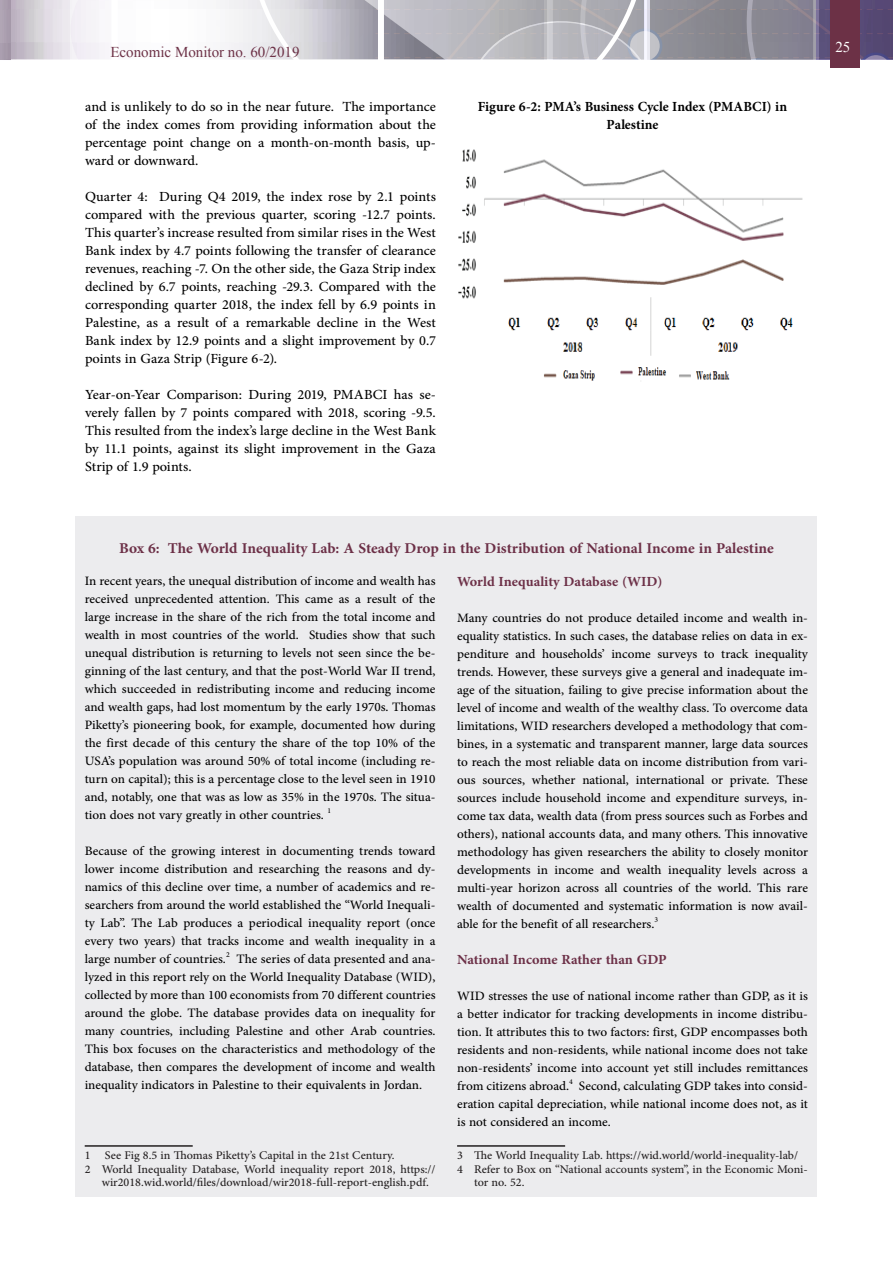
<style>
.page{position:relative;width:893px;height:1263px;background:#fff}
.page>*{position:absolute;margin:0;border:0;box-sizing:border-box;transform-origin:0 0}
.t1{font:700 21px "Adobe Arabic";color:#6c3047}
.t2{font:19.5px/18px "Adobe Arabic";color:#000}
.t3{font:700 19.5px "Adobe Arabic";color:#6c3047}
.t4{font:700 19.5px/18px "Adobe Arabic";color:#000;text-align:center;scale:.96 1}
.t5{font:18px/18px "Adobe Arabic";color:#000}
.t6{font:16.5px "Adobe Arabic";color:#231f20}
.t7{font:15px "Times New Roman";color:#6d3247}
.t8{font:15px "Times New Roman";color:#fff}
.t9{font:10.5px "Adobe Arabic";color:#000}
.s1{font-size:18px}
</style>
<div class="page">
<svg style="left:0;top:0;width:893px;height:60px"></svg>
<div style="left:830px;top:0;width:30px;height:68px;background:#6c3146"></div>
<div style="left:75px;top:517px;width:742px;height:680px;background:#ececee"></div>
<hr style="left:85px;top:1145px;width:108px;height:2px;background:#231f20">
<hr style="left:457px;top:1145px;width:108px;height:2px;background:#231f20">
<img style="left:458px;top:149px;width:345px;height:232px">
<p class="t7" style="left:110px;top:42px;width:191px">Economic Monitor no. 60/2019</p>
<p class="t2" style="left:85px;top:95px;width:352px">and is unlikely doto so in the near future. The importance of the index comes from providing information about the</p>
<p class="t2" style="left:85px;top:149px;width:115px">ward or downward.</p>
<p class="t2" style="left:85px;top:131px;width:352px">percentage point change on a month-on-month basis, up-</p>
<p class="t2" style="left:159px;top:185px;width:278px">During 4Q 2019, the index rose by 2.1 points</p>
<p class="t2" style="left:85px;top:185px;width:352px">Quarter 4:<br>compared with the previous quarter, scoring -12.7 points.<br>This quarters’ increase resulted from similar rises in the West Bank index by 4.7 points following the transfer of clearance revenues, reaching -7. On the other side, the Gaza Strip index declined by 6.7 points, reaching -29.3. Compared with the corresponding quarter 2018, the index fell by 6.9 points in Palestine, aas result aof remarkable decline in the West Bank index by 12.9 points and a slight improvement by 0.7 points in Gaza Strip (Figure 6-2 .(</p>
<p class="t2" style="left:85px;top:374px;width:352px;line-height:36px">Year-on-Year Comparison: During 2019, PMABCI has -s e<br>This resulted from the indexs’ large decline in the West Bank</p>
<p class="t2" style="left:85px;top:437px;width:352px">by 11.1 points, against its slight improvement in the Gaza<br>Strip of 1.9 points.</p>
<p class="t2" style="left:85px;top:401px;width:352px">verely fallen by 7 points compared with 2018, scoring -9.5.</p>
<p class="t4" style="left:478px;top:95px;width:324px">Figure 6-2: PMAs’ Business Cycle Index (PMABCI) in<br>Palestine</p>
<p class="t1" style="left:119px;top:533px;width:656px">Box 6: The World Inequality Lab A: Steady Drop in the Distribution of National Income in Palestine</p>
<p class="t3" style="left:457px;top:568px;width:207px">World Inequality Database (WID(</p>
<p class="t5" style="left:85px;top:570px;width:352px;text-align:right">In recent years, the unequal distribution of income and wealth has received unprecedented attention. This came aas result of the large increase in the share of the rich from the total income and Studies show that such</p>
<p class="t5" style="left:457px;top:607px;width:352px">Many countries do not produce detailed income and wealth in-</p>
<p class="t5" style="left:85px;top:615px;width:352px;line-height:36px">wealth in most countries of the world.<br>ginning of the last century, and that the post-World War II trend,</p>
<p class="t5" style="left:457px;top:625px;width:352px">equality statistics In. such cases, the database relies on data in ex-</p>
<p class="t5" style="left:85px;top:633px;width:352px;line-height:36px">unequal distribution is returning to levels not seen since the be&shy;which succeeded in redistributing income and reducing income</p>
<p class="t5" style="left:85px;top:696px;width:352px;text-align:justify">and wealth gaps, had lost momentum by the early 1970 .s Thomas Pikettys’ pioneering book, for example, documented how during the first decade of this century the share of the top 10% of the</p>
<p class="t5" style="left:85px;top:768px;width:352px">turn on capital); this ais percentage close to the level seen in 1910</p>
<p class="t5" style="left:457px;top:643px;width:352px">penditure and households’ income surveys to track inequality</p>
<p class="t5" style="left:457px;top:652px;width:352px;line-height:36px;text-align:justify">trends. However, these surveys give a general and inadequate im&shy;level of income and wealth of the wealthy class To. overcome data bines in, a systematic and transparent manner, large data sources</p>
<p class="t5" style="left:457px;top:679px;width:352px">age of the situation, failing to give precise information about the</p>
<p class="t5" style="left:457px;top:715px;width:352px">limitations, WID researchers developed a methodology that com-</p>
<p class="t5" style="left:85px;top:750px;width:352px">USAs’ population was around 50% of total income (including -r e</p>
<p class="t9" style="left:321px;top:804px;width:12px">1<span class="s1">.</span></p>
<p class="t5" style="left:457px;top:751px;width:352px">to reach the most reliable data on income distribution from vari-</p>
<p class="t5" style="left:457px;top:769px;width:352px">ous sources, whether national, international or private. These</p>
<p class="t5" style="left:85px;top:786px;width:352px">and, notably, one that was as low as 35% in the 1970 .s The situa-</p>
<p class="t5" style="left:457px;top:778px;width:352px;line-height:36px">sources include household income and expenditure surveys in, - others ,) national accounts data, and many others. This innovative</p>
<p class="t5" style="left:457px;top:841px;width:352px;text-align:justify">methodology has given researchers the ability to closely monitor developments in income and wealth inequality levels across a multi-year horizon across all countries of the world. This rare</p>
<p class="t5" style="left:457px;top:913px;width:203px">able for the benefit of all researchers.<sup>3</sup></p>
<p class="t5" style="left:85px;top:804px;width:238px">tion does not vary greatly in other countries</p>
<p class="t5" style="left:457px;top:805px;width:352px">come tax data, wealth data (from press sources such as Forbes and</p>
<p class="t5" style="left:85px;top:840px;width:352px">Because of the growing interest in documenting trends toward</p>
<p class="t5" style="left:85px;top:858px;width:352px">lower income distribution and researching the reasons and dy-</p>
<p class="t5" style="left:85px;top:876px;width:352px">namics of this decline over time a, number of academics and -r e</p>
<p class="t5" style="left:85px;top:894px;width:352px">searchers from around the world established the “World Inequali-</p>
<p class="t5" style="left:457px;top:895px;width:352px">wealth of documented and systematic information is now avail-</p>
<p class="t5" style="left:85px;top:912px;width:352px">ty Lab.” The Lab produces a periodical inequality report (once</p>
<p class="t5" style="left:85px;top:930px;width:352px;text-align:justify">every two years) that tracks income and wealth inequality in a large number of countries.<sup>2</sup> The series of data presented and ana&shy;lyzed in this report rely on the World Inequality Database (WID ,( collected by more than 100 economists from 70 different countries around the globe. The database provides data on inequality for many countries, including Palestine and other Arab countries.<br>This box focuses on the characteristics and methodology of the database, then compares the development of income and wealth inequality indicators in Palestine to their equivalents in Jordan.</p>
<p class="t3" style="left:457px;top:946px;width:211px">National Income Rather than GDP</p>
<p class="t5" style="left:457px;top:976px;width:352px;line-height:36px">WID stresses the use of national income rather than GDP isitas, tion It. attributes this to two factors: first, GDP encompasses both</p>
<p class="t5" style="left:457px;top:994px;width:352px;line-height:36px">a better indicator for tracking developments in income distribu&shy;residents and non-residents, while national income does not take</p>
<p class="t5" style="left:457px;top:1057px;width:352px;text-align:justify">non-residents’ income into account yet still includes remittances from citizens abroad.<sup>4</sup> Second calculating GDP takes into consid&shy;eration capital depreciation, while national income does not itas,</p>
<p class="t5" style="left:617px;top:1075px;width:5px">,</p>
<p class="t6" style="left:85px;top:1144px;width:7px">1</p>
<p class="t6" style="left:105px;top:1144px;width:291px">See Fig 8.5 in Thomas Pikettys’ Capital in the 21st Century.</p>
<p class="t5" style="left:457px;top:1111px;width:155px">is not considered an income.</p>
<p class="t6" style="left:474px;top:1144px;width:325px">The World Inequality Lab. https://wid.world/world-inequality-lab/</p>
<p class="t6" style="left:457px;top:1144px;width:7px">3</p>
<p class="t6" style="left:85px;top:1157px;width:7px">2</p>
<p class="t6" style="left:102px;top:1157px;width:335px">World Inequality Database, World inequality report 2018, https://</p>
<p class="t6" style="left:457px;top:1157px;width:7px">4</p>
<p class="t6" style="left:474px;top:1157px;width:335px">Refer to Box on “National accounts system i n,” the Economic Moni-</p>
<p class="t6" style="left:102px;top:1171px;width:329px">wir2018.wid.world/files/download/wir2018-full-report-english.pdf.</p>
<p class="t6" style="left:474px;top:1171px;width:52px">tor no. 52.</p>
<p class="t8" style="left:835px;top:37px;width:16px">25</p>
</div>
